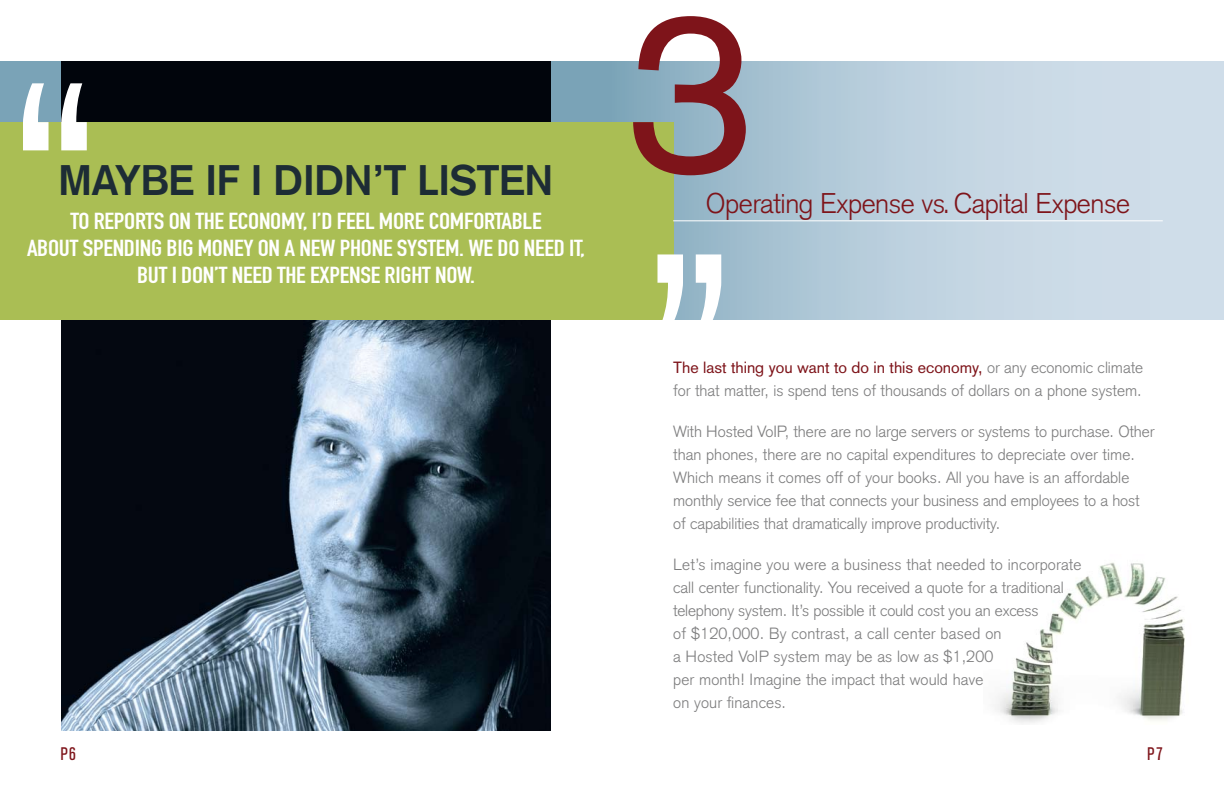
<style>
.page{position:relative;width:1224px;height:792px;background:#fff}
.page>*{position:absolute;margin:0;border:0;box-sizing:border-box;transform-origin:0 0}
.t1{font:230px "Akzidenz Grotesk";color:#7e141a}
.t2{font:700 42px "Akzidenz Grotesk";color:#1d2c35}
.t3{font:300 28px "Akzidenz Grotesk";letter-spacing:-.015em;color:#7e141a}
.t4{font:22.9px "DIN Engschrift";letter-spacing:-.01em;color:#fff;scale:1.14 1}
.t5{font:condensed 18px "Akzidenz Grotesk BE";color:#7e141a}
.t6{font:300 16px/23px "Akzidenz Grotesk";color:#7d7d7e}
.s1{font-weight:400;color:#7e141a}
</style>
<div class="page">
<img style="left:995px;top:562px;width:190px;height:161px">
<img style="left:61px;top:320px;width:490px;height:411px">
<svg style="left:0;top:61px;width:612px;height:61px;fill:#01050c"></svg>
<svg style="left:612px;top:61px;width:612px;height:259px"></svg>
<div style="left:0;top:122px;width:673px;height:198px;background:#aabe54"></div>
<svg style="left:23px;top:83px;width:64px;height:67px"></svg>
<svg style="left:657px;top:254px;width:64px;height:66px"></svg>
<hr style="left:673px;top:220px;width:490px;height:1px;background:#fff">
<h2 class="t2" style="left:59px;top:155px;width:60px">MAYBE</h2>
<h2 class="t2" style="left:205px;top:155px;width:93px">IF I DIDN</h2>
<h2 class="t2" style="left:372px;top:155px;width:68px">’T LISTEN</h2>
<h3 class="t4" style="left:70px;top:208px;width:167px">TO REPORTS ON THE ECONOMY</h3>
<h3 class="t4" style="left:303px;top:208px;width:210px">, I’D FEEL MORE COMFORTABLE</h3>
<h3 class="t4" style="left:27px;top:235px;width:11px">ABOUT</h3>
<h3 class="t4" style="left:83px;top:235px;width:10px">SPENDIN</h3>
<h3 class="t4" style="left:151px;top:235px;width:52px">G BI G MONEY</h3>
<h3 class="t4" style="left:258px;top:235px;width:48px">ON ANEW</h3>
<h3 class="t4" style="left:340px;top:235px;width:10px">PHONE</h3>
<h3 class="t4" style="left:397px;top:235px;width:10px">SYSTEM</h3>
<h3 class="t4" style="left:459px;top:235px;width:67px">. WEDO NEED</h3>
<h3 class="t4" style="left:569px;top:235px;width:15px">IT,</h3>
<h3 class="t4" style="left:137px;top:262px;width:93px">BUT I DON’TNEED</h3>
<h3 class="t4" style="left:277px;top:262px;width:56px">THE EXPENSE</h3>
<h3 class="t4" style="left:385px;top:262px;width:81px">RIGHT NOW.</h3>
<h1 class="t1" style="left:626px;top:-42px;width:129px">3</h1>
<h3 class="t3" style="left:706px;top:187px;width:426px">Operating Expense vs. Capital Expense</h3>
<p class="t6" style="left:673px;top:356px;width:472px"><span class="s1">The last thing you want to do in this economy,</span> or any economic climate for that matter, is spend tens of thousands of dollars on a phone system.</p>
<p class="t6" style="left:673px;top:420px;width:483px">With Hosted VoIP, there are no large servers or systems to purchase. Other than phones, there are no capital expenditures to depreciate over time.<br>Which means it comes off of your books. All you have is an affordable monthly service fee that connects your business and employees to a host of capabilities that dramatically improve productivity.</p>
<p class="t6" style="left:673px;top:553px;width:410px">Let’s imagine you were a business that needed to incorporate call center functionality. You received a quote for a traditional telephony system. It’s possible it could cost you an excess<br>of $120,000. By contrast, a call center based on<br>a Hosted VoIP system may be as low as $1,200<br>per month! Imagine the impact that would have<br>on your finances.</p>
<p class="t5" style="left:60px;top:744px;width:17px">P6</p>
<p class="t5" style="left:1147px;top:744px;width:17px">P7</p>
</div>
